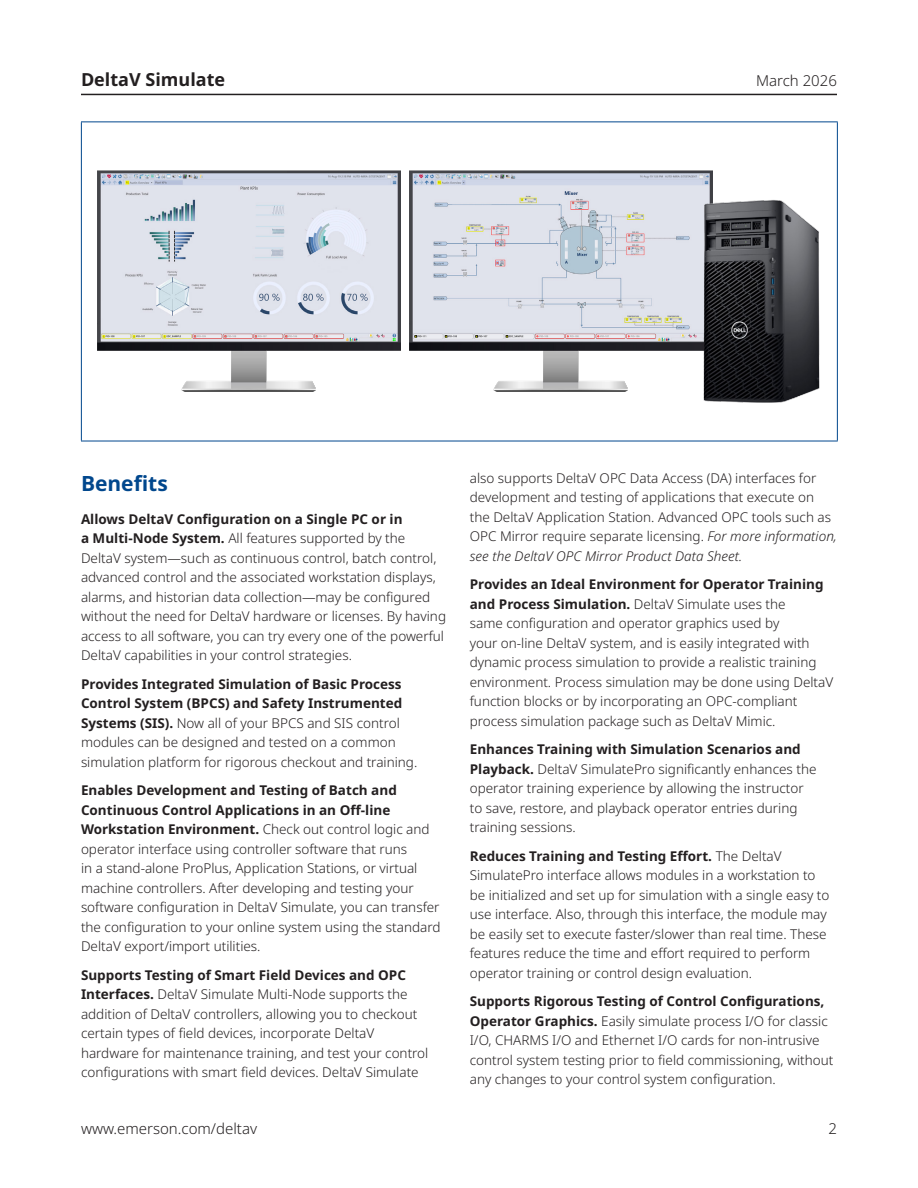
<style>
.page{position:relative;width:918px;height:1188px;background:#fff}
.page>*{position:absolute;margin:0;border:0;box-sizing:border-box;transform-origin:0 0}
.Subhead_1{font:700 21px "Noto Sans";color:#01478d}
.t1{font:700 18px "Noto Sans";color:#231f20}
.t2{font:300 15px "Noto Sans";color:#231f20}
.Body_Text_-_Bold_-_End_with_Period{font:300 13.5px/19.5px "Noto Sans";color:#231f20}
.s1{font-weight:700}
.s2{font-style:italic}
</style>
<div class="page">
<hr style="left:81px;top:94px;width:756px;height:1px;background:#231f20">
<hr style="left:81px;top:122px;width:757px;height:1px;background:#01478d">
<hr style="left:81px;top:122px;width:1px;height:319px;background:#01478d">
<hr style="left:837px;top:122px;width:1px;height:319px;background:#01478d">
<hr style="left:81px;top:441px;width:757px;height:1px;background:#01478d">
<img style="left:97px;top:170px;width:304px;height:222px">
<img style="left:409px;top:170px;width:304px;height:222px">
<img style="left:688px;top:192px;width:132px;height:211px">
<h2 class="t1" style="left:81px;top:69px;width:146px">DeltaV Simulate</h2>
<p class="t2" style="left:756px;top:72px;width:82px">March 2026</p>
<p class="Subhead_1" style="left:81px;top:471px;width:88px">Benefits</p>
<p class="Body_Text_-_Bold_-_End_with_Period" style="left:81px;top:509px;width:367px"><span class="s1">Allows DeltaV Configuration on a Single PC or in<br>a Multi-Node System.</span> All features supported by the DeltaV system—such as continuous control, batch control, advanced control and the associated workstation displays, alarms, and historian data collection—may be configured without the need for DeltaV hardware or licenses. By having access to all software, you can try every one of the powerful DeltaV capabilities in your control strategies.</p>
<p class="Body_Text_-_Bold_-_End_with_Period" style="left:81px;top:674px;width:338px"><span class="s1">Provides Integrated Simulation of Basic Process Control System (BPCS) and Safety Instrumented Systems (SIS).</span> Now all of your BPCS and SIS control modules can be designed and tested on a common simulation platform for rigorous checkout and training.</p>
<p class="Body_Text_-_Bold_-_End_with_Period" style="left:81px;top:781px;width:361px"><span class="s1">Enables Development and Testing of Batch and Continuous Control Applications in an Off-line Workstation Environment.</span> Check out control logic and operator interface using controller software that runs<br>in a stand-alone ProPlus, Application Stations, or virtual machine controllers. After developing and testing your software configuration in DeltaV Simulate, you can transfer the configuration to your online system using the standard DeltaV export/import utilities.</p>
<p class="Body_Text_-_Bold_-_End_with_Period" style="left:81px;top:965px;width:349px"><span class="s1">Supports Testing of Smart Field Devices and OPC Interfaces.</span> DeltaV Simulate Multi-Node supports the addition of DeltaV controllers, allowing you to checkout certain types of field devices, incorporate DeltaV hardware for maintenance training, and test your control configurations with smart field devices. DeltaV Simulate</p>
<p class="Body_Text_-_Bold_-_End_with_Period" style="left:470px;top:468px;width:369px">also supports DeltaV OPC Data Access (DA) interfaces for development and testing of applications that execute on the DeltaV Application Station. Advanced OPC tools such as OPC Mirror require separate licensing. <span class="s2">For more information, see the DeltaV OPC Mirror Product Data Sheet.</span></p>
<p class="Body_Text_-_Bold_-_End_with_Period" style="left:470px;top:575px;width:365px"><span class="s1">Provides an Ideal Environment for Operator Training and Process Simulation.</span> DeltaV Simulate uses the<br>same configuration and operator graphics used by<br>your on-line DeltaV system, and is easily integrated with dynamic process simulation to provide a realistic training environment. Process simulation may be done using DeltaV function blocks or by incorporating an OPC-compliant process simulation package such as DeltaV Mimic.</p>
<p class="Body_Text_-_Bold_-_End_with_Period" style="left:470px;top:740px;width:348px"><span class="s1">Enhances Training with Simulation Scenarios and Playback.</span> DeltaV SimulatePro significantly enhances the operator training experience by allowing the instructor to save, restore, and playback operator entries during training sessions.</p>
<p class="Body_Text_-_Bold_-_End_with_Period" style="left:470px;top:846px;width:361px"><span class="s1">Reduces Training and Testing Effort.</span> The DeltaV SimulatePro interface allows modules in a workstation to be initialized and set up for simulation with a single easy to use interface. Also, through this interface, the module may be easily set to execute faster/slower than real time. These features reduce the time and effort required to perform operator training or control design evaluation.</p>
<p class="Body_Text_-_Bold_-_End_with_Period" style="left:470px;top:992px;width:365px"><span class="s1">Supports Rigorous Testing of Control Configurations, Operator Graphics.</span> Easily simulate process I/O for classic I/O, CHARMS I/O and Ethernet I/O cards for non-intrusive control system testing prior to field commissioning, without any changes to your control system configuration.</p>
<p class="t2" style="left:81px;top:1120px;width:178px">www.emerson.com/deltav</p>
<p class="t2" style="left:828px;top:1120px;width:10px">2</p>
</div>
